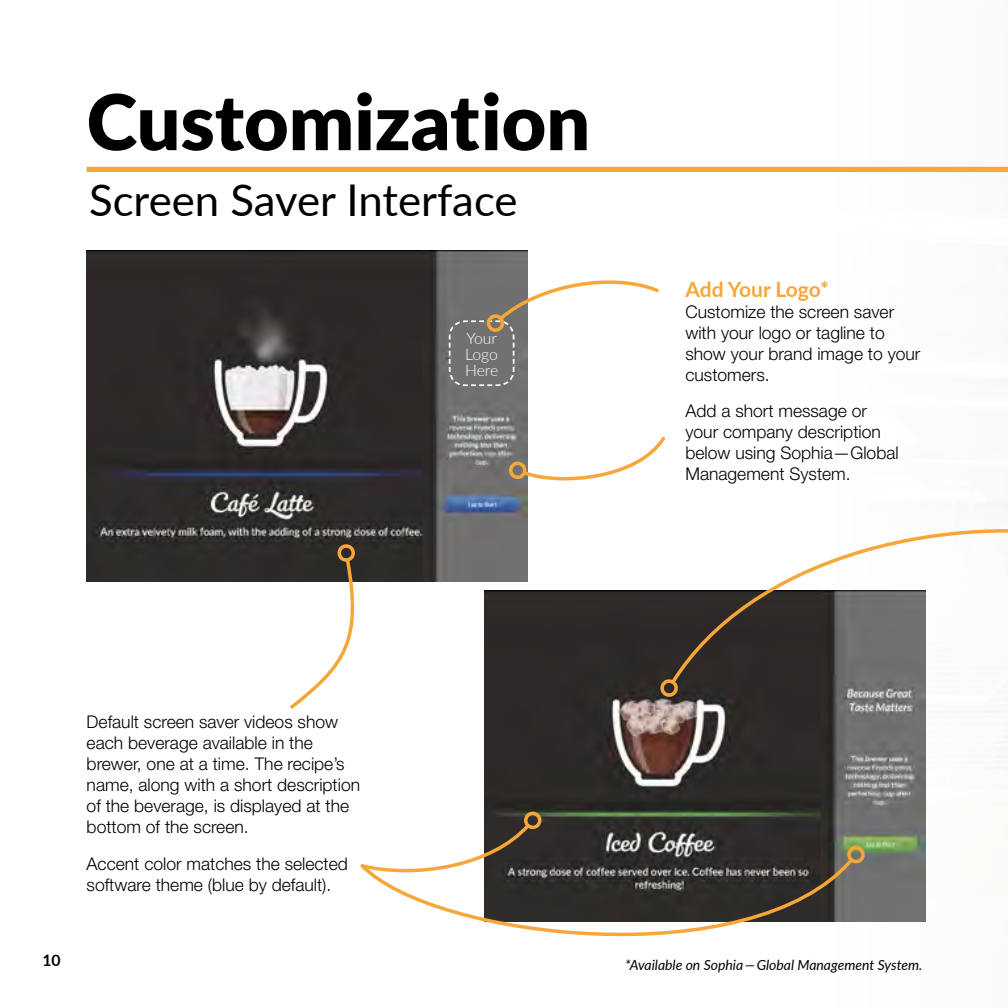
<style>
.page{position:relative;width:1008px;height:1008px;background:#fff}
.page>*{position:absolute;margin:0;border:0;box-sizing:border-box;transform-origin:0 0}
.t1{font:900 77px "Lato";color:#000}
.t2{font:43.75px "Lato";color:#000}
.t3{font:700 21px "Lato";letter-spacing:-.005em;color:#f7a739}
.t4{font:300 17.5px/21px "Helvetica Neue LT Pro";color:#000}
.t5{font:300 15.75px/15.8px "Lato";letter-spacing:-.005em;color:#fff;text-align:justify}
.t6{font:700 15.75px "Lato";color:#000}
.t7{font:italic 14px "Lato";color:#000}
</style>
<div class="page">
<div style="left:87px;top:167px;width:921px;height:5px;background:#f7a739"></div>
<img style="left:87px;top:250px;width:441px;height:331px">
<img style="left:485px;top:590px;width:441px;height:331px">
<svg style="left:448px;top:273px;width:211px;height:114px"></svg>
<div style="left:487px;top:314px;width:17px;height:18px;border:4px solid #f7a739;border-radius:50%"></div>
<svg style="left:668px;top:529px;width:340px;height:158px"></svg>
<svg style="left:659px;top:678px;width:18px;height:21px"></svg>
<svg style="left:287px;top:540px;width:75px;height:169px"></svg>
<svg style="left:520px;top:434px;width:145px;height:52px"></svg>
<div style="left:509px;top:462px;width:17px;height:17px;border:4px solid #f7a739;border-radius:50%"></div>
<svg style="left:481px;top:821px;width:52px;height:34px;background:#4f4437"></svg>
<div style="left:524px;top:812px;width:18px;height:17px;border:4px solid #f7a739;border-radius:50%"></div>
<svg style="left:360px;top:855px;width:496px;height:82px"></svg>
<div style="left:847px;top:846px;width:18px;height:17px;border:4px solid #f7a739;border-radius:50%"></div>
<h1 class="t1" style="left:87px;top:64px;width:505px">Customization</h1>
<h2 class="t2" style="left:89px;top:169px;width:430px">Screen Saver Interface</h2>
<p class="t5" style="left:465px;top:330px;width:35px">Your Logo Here</p>
<p class="t3" style="left:685px;top:274px;width:145px">Add Your Logo*</p>
<p class="t4" style="left:685px;top:301px;width:237px">Customize the screen saver with your logo or tagline to show your brand image to your customers.</p>
<p class="t4" style="left:685px;top:400px;width:215px">Add a short message or your company description below using Sophia—Global<br>Management System.</p>
<p class="t6" style="left:42px;top:948px;width:20px">10</p>
<p class="t4" style="left:87px;top:711px;width:275px">Default screen saver videos show each beverage available in the brewer, one at a time. The recipe’s name, along with a short description of the beverage, is displayed at the bottom of the screen.</p>
<p class="t4" style="left:87px;top:853px;width:263px">Accent color matches the selected software theme (blue by default).</p>
<p class="t7" style="left:625px;top:955px;width:299px">*Available on Sophia — Global Management System.</p>
</div>
